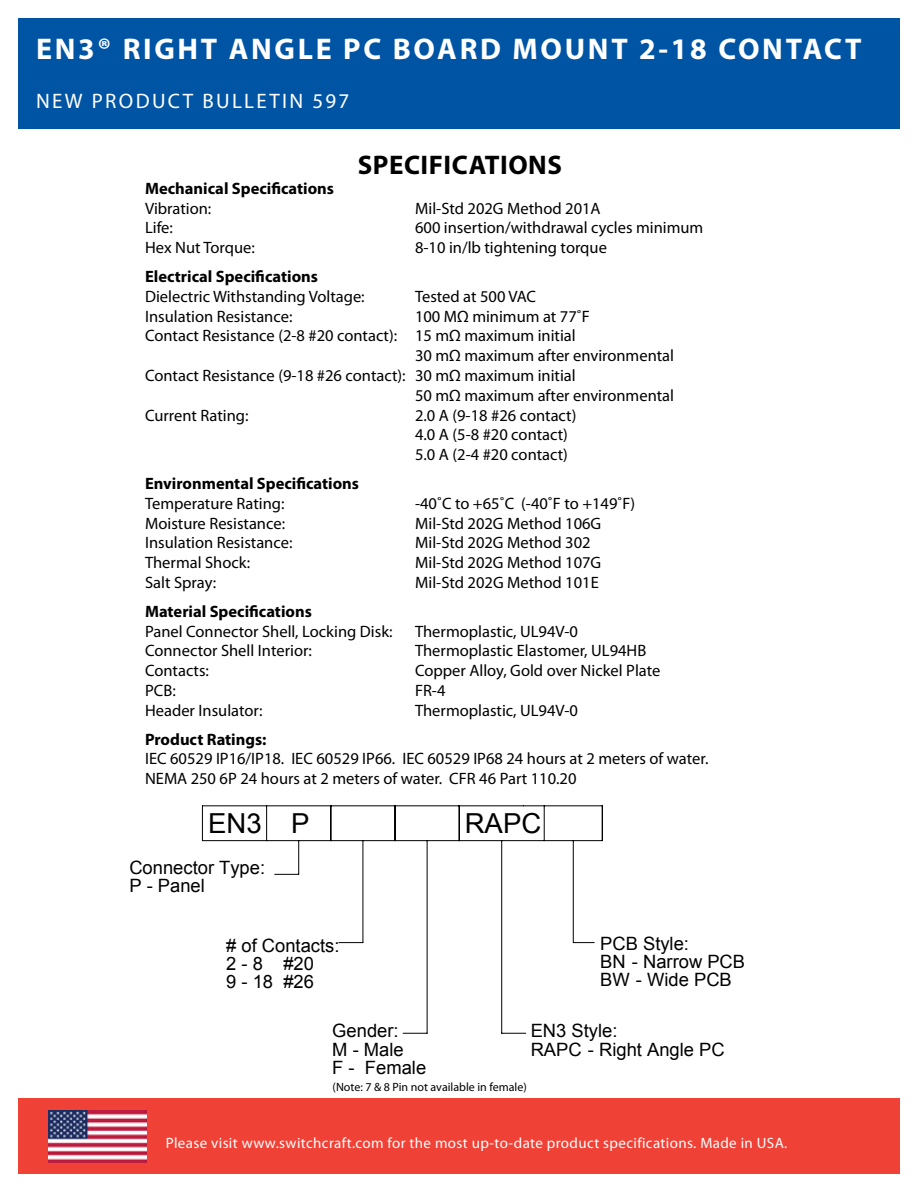
<style>
.page{position:relative;width:918px;height:1188px;background:#fff}
.page>*{position:absolute;margin:0;border:0;box-sizing:border-box;transform-origin:0 0}
.t1{font:700 30px "Myriad Pro";letter-spacing:.09em;color:#fff}
.t2{font:27.6px "Arial";color:#000}
.t3{font:700 27px "Myriad Pro";color:#000}
.t4{font:21px "Myriad Pro";letter-spacing:.11em;color:#fff}
.t5{font:18.45px/18.5px "Arial";color:#000}
.t6{font:16.5px/19.8px "Myriad Pro";color:#000}
.t7{font:700 16.5px "Myriad Pro";color:#000}
.t8{font:15px "Myriad Pro";letter-spacing:.025em;color:#fff}
.t9{font:12px "Myriad Pro";color:#000}
</style>
<div class="page">
<div style="left:18px;top:19px;width:882px;height:110px;background:#0054a4"></div>
<div style="left:18px;top:1099px;width:882px;height:75px;background:#ef4135"></div>
<img style="left:48px;top:1111px;width:98px;height:51px">
<svg style="left:502px;top:1033px;width:24px;height:1px"></svg>
<hr style="left:202px;top:806px;width:65px;height:1px;background:#000">
<hr style="left:202px;top:806px;width:1px;height:35px;background:#000">
<hr style="left:202px;top:840px;width:65px;height:1px;background:#000">
<hr style="left:544px;top:806px;width:1px;height:35px;background:#000">
<hr style="left:266px;top:806px;width:1px;height:35px;background:#000">
<hr style="left:267px;top:840px;width:64px;height:1px;background:#000">
<hr style="left:267px;top:806px;width:64px;height:1px;background:#000">
<hr style="left:331px;top:806px;width:1px;height:35px;background:#000">
<hr style="left:331px;top:840px;width:64px;height:1px;background:#000">
<hr style="left:331px;top:806px;width:64px;height:1px;background:#000">
<hr style="left:395px;top:806px;width:1px;height:35px;background:#000">
<hr style="left:395px;top:840px;width:64px;height:1px;background:#000">
<hr style="left:395px;top:806px;width:64px;height:1px;background:#000">
<hr style="left:459px;top:806px;width:1px;height:35px;background:#000">
<hr style="left:459px;top:840px;width:85px;height:1px;background:#000">
<hr style="left:459px;top:806px;width:64px;height:1px;background:#000">
<hr style="left:544px;top:840px;width:58px;height:1px;background:#000">
<hr style="left:523px;top:806px;width:79px;height:1px;background:#000">
<hr style="left:602px;top:806px;width:1px;height:35px;background:#000">
<hr style="left:298px;top:841px;width:1px;height:33px;background:#000">
<svg style="left:275px;top:874px;width:24px;height:1px"></svg>
<hr style="left:363px;top:841px;width:1px;height:102px;background:#000">
<svg style="left:339px;top:942px;width:24px;height:1px"></svg>
<hr style="left:427px;top:841px;width:1px;height:192px;background:#000">
<svg style="left:403px;top:1033px;width:24px;height:1px"></svg>
<hr style="left:501px;top:841px;width:1px;height:192px;background:#000">
<hr style="left:573px;top:841px;width:1px;height:102px;background:#000">
<svg style="left:574px;top:942px;width:20px;height:1px"></svg>
<h1 class="t1" style="left:36px;top:29px;width:827px">EN3® RIGHT ANGLE PC BOARD MOUNT 2-18 CONTACT</h1>
<p class="t4" style="left:36px;top:88px;width:315px">NEW PRODUCT BULLETIN 597</p>
<h3 class="t3" style="left:358px;top:148px;width:31px">Specifications</h3>
<p class="t7" style="left:145px;top:178px;width:191px">Mechanical Specifications</p>
<p class="t6" style="left:145px;top:198px;width:68px">Vibration:</p>
<p class="t6" style="left:415px;top:198px;width:187px">Mil-Std 202G Method 201A</p>
<p class="t6" style="left:145px;top:218px;width:29px">Life:</p>
<p class="t6" style="left:415px;top:218px;width:290px">600 insertion/withdrawal cycles minimum</p>
<p class="t6" style="left:145px;top:238px;width:111px">Hex Nut Torque:</p>
<p class="t6" style="left:415px;top:238px;width:193px">8-10 in/lb tightening torque</p>
<p class="t7" style="left:145px;top:266px;width:174px">Electrical Specifications</p>
<p class="t6" style="left:145px;top:286px;width:221px">Dielectric Withstanding Voltage:</p>
<p class="t6" style="left:415px;top:286px;width:123px">Tested at 500 VAC</p>
<p class="t6" style="left:145px;top:306px;width:149px">Insulation Resistance:</p>
<p class="t6" style="left:415px;top:306px;width:176px">100 MΩ minimum at 77˚F</p>
<p class="t6" style="left:145px;top:326px;width:432px">Contact Resistance (2-8 #20 contact): 15 mΩ maximum initial</p>
<p class="t6" style="left:415px;top:346px;width:261px">30 mΩ maximum after environmental</p>
<p class="t6" style="left:145px;top:365px;width:432px">Contact Resistance (9-18 #26 contact): 30 mΩ maximum initial</p>
<p class="t6" style="left:415px;top:385px;width:261px">50 mΩ maximum after environmental</p>
<p class="t6" style="left:145px;top:405px;width:105px">Current Rating:</p>
<p class="t6" style="left:415px;top:405px;width:163px">2.0 A (9-18 #26 contact)<br>4.0 A (5-8 #20 contact)<br>5.0 A (2-4 #20 contact)</p>
<p class="t7" style="left:145px;top:473px;width:216px">Environmental Specifications</p>
<p class="t6" style="left:145px;top:493px;width:141px">Temperature Rating:</p>
<p class="t6" style="left:415px;top:493px;width:222px">-40˚C to +65˚C (-40˚F to +149˚F)</p>
<p class="t6" style="left:145px;top:513px;width:142px">Moisture Resistance:</p>
<p class="t6" style="left:415px;top:513px;width:188px">Mil-Std 202G Method 106G</p>
<p class="t6" style="left:145px;top:533px;width:149px">Insulation Resistance:</p>
<p class="t6" style="left:415px;top:533px;width:177px">Mil-Std 202G Method 302</p>
<p class="t6" style="left:145px;top:553px;width:107px">Thermal Shock:</p>
<p class="t6" style="left:415px;top:553px;width:188px">Mil-Std 202G Method 107G</p>
<p class="t6" style="left:145px;top:572px;width:73px">Salt Spray:</p>
<p class="t6" style="left:415px;top:572px;width:185px">Mil-Std 202G Method 101E</p>
<p class="t7" style="left:145px;top:601px;width:168px">Material Specifications</p>
<p class="t6" style="left:145px;top:621px;width:249px">Panel Connector Shell, Locking Disk:</p>
<p class="t6" style="left:415px;top:621px;width:164px">Thermoplastic, UL94V-0</p>
<p class="t6" style="left:145px;top:641px;width:168px">Connector Shell Interior:</p>
<p class="t6" style="left:415px;top:641px;width:233px">Thermoplastic Elastomer, UL94HB</p>
<p class="t6" style="left:145px;top:661px;width:65px">Contacts:</p>
<p class="t6" style="left:415px;top:661px;width:247px">Copper Alloy, Gold over Nickel Plate</p>
<p class="t6" style="left:145px;top:680px;width:32px">PCB:</p>
<p class="t6" style="left:415px;top:680px;width:32px">FR-4</p>
<p class="t6" style="left:145px;top:700px;width:119px">Header Insulator:</p>
<p class="t6" style="left:415px;top:700px;width:164px">Thermoplastic, UL94V-0</p>
<p class="t7" style="left:145px;top:728px;width:123px">Product Ratings:</p>
<p class="t6" style="left:145px;top:749px;width:565px">IEC 60529 IP16/IP18. IEC 60529 IP66. IEC 60529 IP68 24 hours at 2 meters of water.<br>NEMA 250 6P 24 hours at 2 meters of water. CFR 46 Part 110.20</p>
<h2 class="t2" style="left:208px;top:805px;width:55px">EN3</h2>
<h2 class="t2" style="left:291px;top:805px;width:20px">P</h2>
<h2 class="t2" style="left:465px;top:805px;width:78px">RAPC</h2>
<p class="t5" style="left:129px;top:858px;width:137px">Connector Type:<br>P - Panel</p>
<p class="t5" style="left:226px;top:936px;width:115px"># of Contacts:<br>2 - 8 #20<br>9 - 18 #26</p>
<p class="t5" style="left:332px;top:1022px;width:95px">Gender:<br>M - Male<br>F - Female</p>
<p class="t5" style="left:600px;top:934px;width:146px">PCB Style:<br>BN - Narrow PCB<br>BW - Wide PCB</p>
<p class="t5" style="left:531px;top:1022px;width:195px">EN3 Style:<br>RAPC - Right Angle PC</p>
<p class="t9" style="left:333px;top:1079px;width:196px">(Note: 7 &amp; 8 Pin not available in female)</p>
<p class="t8" style="left:166px;top:1133px;width:623px">Please visit www.switchcraft.com for the most up-to-date product specifications. Made in USA.</p>
</div>
